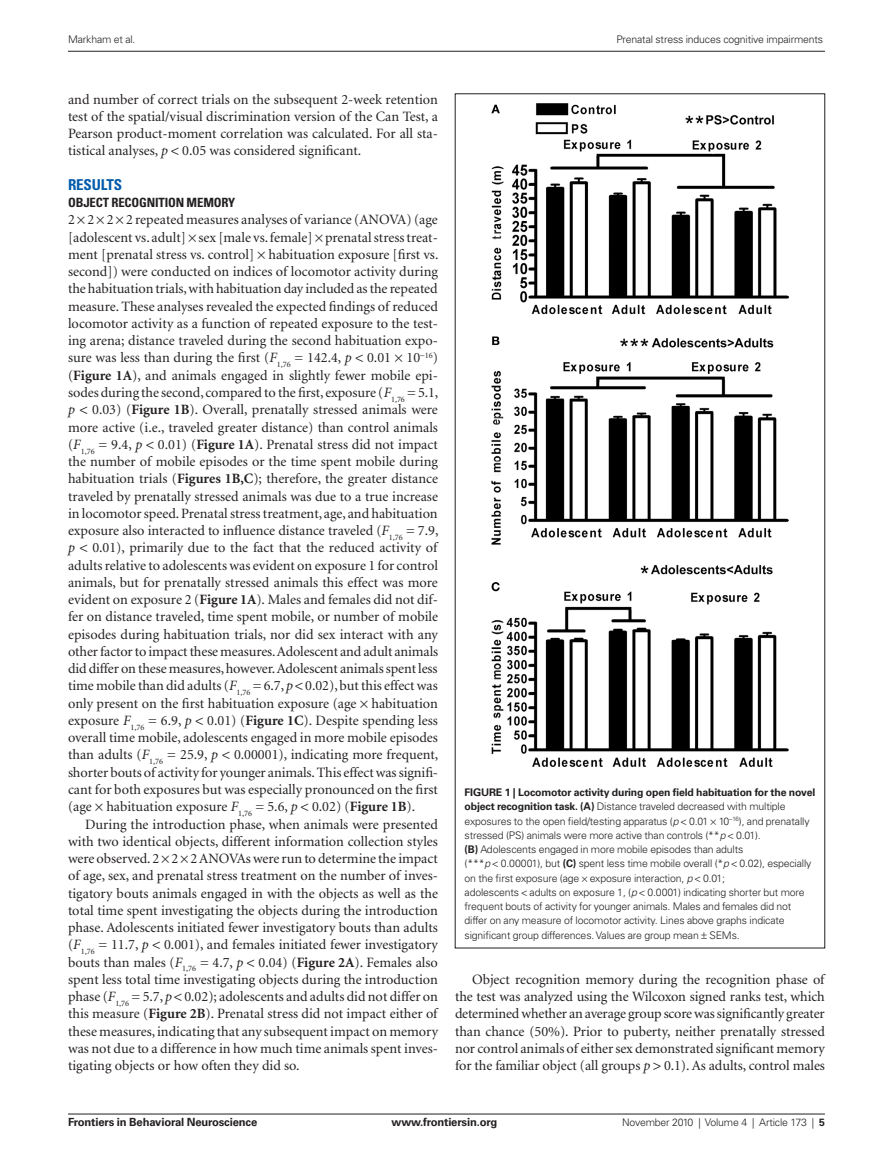
<style>
.page{position:relative;width:893px;height:1170px;background:#fff}
.page>*{position:absolute;margin:0;border:0;box-sizing:border-box;transform-origin:0 0}
.ART_tx_title1{font:700 condensed 15px "Univers";letter-spacing:-.01em;color:#015aaa}
.ART_tx1{font:14.25px/17.2px "Minion";color:#231f20;text-align:justify}
.ART_tx{font:14.25px/17.2px "Minion";letter-spacing:-.005em;color:#231f20;text-align:justify}
.ART_tx_title2{font:700 condensed 12.75px "Univers";letter-spacing:-.01em;color:#231f20}
.t1{font:700 11.25px "Univers";letter-spacing:-.015em;color:#231f20}
.FIGURE_tx{font:300 10.5px/14.2px "Univers";letter-spacing:-.015em;color:#231f20}
.s1{font-style:italic}
.s2{font-weight:700}
</style>
<div class="page">
<hr style="left:68px;top:1113px;width:757px;height:1px;background:#231f20">
<hr style="left:68px;top:51px;width:757px;height:1px;background:#231f20">
<img style="left:491px;top:103px;width:298px;height:663px">
<p class="FIGURE_tx" style="left:68px;top:32px;width:69px">Markham et al.</p>
<p class="FIGURE_tx" style="left:616px;top:32px;width:208px">Prenatal stress induces cognitive impairments</p>
<p class="ART_tx1" style="left:68px;top:91px;width:371px">and number of correct trials on the subsequent 2-week retention test of the spatial/visual discrimination version of the Can Test, a Pearson product-moment correlation was calculated. For all sta&shy;tistical analyses, <span class="s1">p</span> 0.05 was considered significant.</p>
<p class="ART_tx_title1" style="left:68px;top:175px;width:55px">RESULTS</p>
<p class="ART_tx_title2" style="left:68px;top:195px;width:169px">OBJECT RECOGNITION MEMORY</p>
<p class="ART_tx1" style="left:68px;top:212px;width:372px">2 2 2 2 repeated measures analyses of variance (ANOVA) (age [adolescent vs. adult] sex [male vs. female] prenatal stress treat&shy;ment [prenatal stress vs. control] habituation exposure [first vs. second]) were conducted on indices of locomotor activity during the habituation trials, with habituation day included as the repeated measure. These analyses revealed the expected findings of reduced locomotor activity as a function of repeated exposure to the test&shy;ing arena; distance traveled during the second habituation expo&shy;sure was less than during the first (<span class="s1">F</span><sub>1,76</sub> = 142.4, <span class="s1">p</span> 0.01 10−<sup>16</sup>) (<span class="s2">Figure 1A</span>), and animals engaged in slightly fewer mobile epi&shy;sodes during the second, compared to the first, exposure (<span class="s1">F</span><sub>1,76</sub> = 5.1, <span class="s1">p</span> 0.03) (<span class="s2">Figure 1B</span>). Overall, prenatally stressed animals were more active (i.e., traveled greater distance) than control animals (<span class="s1">F</span><sub>1,76</sub> = 9.4, <span class="s1">p</span> 0.01) (<span class="s2">Figure 1A</span>). Prenatal stress did not impact the number of mobile episodes or the time spent mobile during habituation trials (<span class="s2">Figures 1B,C</span>); therefore, the greater distance traveled by prenatally stressed animals was due to a true increase in locomotor speed. Prenatal stress treatment, age, and habituation exposure also interacted to influence distance traveled (<span class="s1">F</span><sub>1,76</sub> = 7.9, <span class="s1">p</span> 0.01), primarily due to the fact that the reduced activity of adults relative to adolescents was evident on exposure 1 for control animals, but for prenatally stressed animals this effect was more evident on exposure 2 (<span class="s2">Figure 1A</span>). Males and females did not dif&shy;fer on distance traveled, time spent mobile, or number of mobile episodes during habituation trials, nor did sex interact with any other factor to impact these measures. Adolescent and adult animals did differ on these measures, however. Adolescent animals spent less time mobile than did adults (<span class="s1">F</span><sub>1,76</sub> = 6.7, <span class="s1">p</span> 0.02), but this effect was only present on the first habituation exposure (age habituation exposure <span class="s1">F</span><sub>1,76</sub> = 6.9, <span class="s1">p</span> 0.01) (<span class="s2">Figure 1C</span>). Despite spending less overall time mobile, adolescents engaged in more mobile episodes than adults (<span class="s1">F</span><sub>1,76</sub> = 25.9, <span class="s1">p</span> 0.00001), indicating more frequent, shorter bouts of activity for younger animals. This effect was signifi&shy;cant for both exposures but was especially pronounced on the first (age habituation exposure <span class="s1">F</span><sub>1,76</sub> = 5.6, <span class="s1">p</span> 0.02) (<span class="s2">Figure 1B</span>).</p>
<p class="ART_tx" style="left:68px;top:815px;width:372px;text-indent:17px">During the introduction phase, when animals were presented with two identical objects, different information collection styles were observed. 2 2 2 ANOVAs were run to determine the impact of age, sex, and prenatal stress treatment on the number of inves&shy;tigatory bouts animals engaged in with the objects as well as the total time spent investigating the objects during the introduction phase. Adolescents initiated fewer investigatory bouts than adults (<span class="s1">F</span><sub>1,76</sub> = 11.7, <span class="s1">p</span> 0.001), and females initiated fewer investigatory bouts than males (<span class="s1">F</span><sub>1,76</sub> = 4.7, <span class="s1">p</span> 0.04) (<span class="s2">Figure 2A</span>). Females also spent less total time investigating objects during the introduction phase (<span class="s1">F</span><sub>1,76</sub> = 5.7, <span class="s1">p</span> 0.02); adolescents and adults did not differ on this measure (<span class="s2">Figure 2B</span>). Prenatal stress did not impact either of these measures, indicating that any subsequent impact on memory was not due to a difference in how much time animals spent inves&shy;tigating objects or how often they did so.</p>
<p class="FIGURE_tx" style="left:465px;top:785px;width:352px"><span class="s2">Figure 1 | Locomotor activity during open field habituation for the novel object recognition task. (A)</span> Distance traveled decreased with multiple exposures to the open field/testing apparatus (<span class="s1">p</span> 0.01 10−<sup>16</sup>), and prenatally stressed (PS) animals were more active than controls (**<span class="s1">p</span> 0.01).<br><span class="s2">(B)</span> Adolescents engaged in more mobile episodes than adults<br>(***<span class="s1">p</span> 0.00001), but <span class="s2">(C)</span> spent less time mobile overall (*<span class="s1">p</span> 0.02), especially on the first exposure (age exposure interaction, <span class="s1">p</span> 0.01;<br>adolescents adults on exposure 1, (<span class="s1">p</span> 0.0001) indicating shorter but more frequent bouts of activity for younger animals. Males and females did not differ on any measure of locomotor activity. Lines above graphs indicate significant group differences. Values are group mean SEMs.</p>
<p class="ART_tx" style="left:455px;top:971px;width:371px;text-indent:17px">Object recognition memory during the recognition phase of the test was analyzed using the Wilcoxon signed ranks test, which determined whether an average group score was significantly greater than chance (50%). Prior to puberty, neither prenatally stressed nor control animals of either sex demonstrated significant memory for the familiar object (all groups <span class="s1">p</span> 0.1). As adults, control males</p>
<p class="t1" style="left:68px;top:1115px;width:191px">Frontiers in Behavioral Neuroscience</p>
<p class="t1" style="left:392px;top:1115px;width:107px">www.frontiersin.org</p>
<p class="FIGURE_tx" style="left:622px;top:1115px;width:204px">November 2010 | Volume 4 | Article 173 | <span class="s2">5</span></p>
</div>
